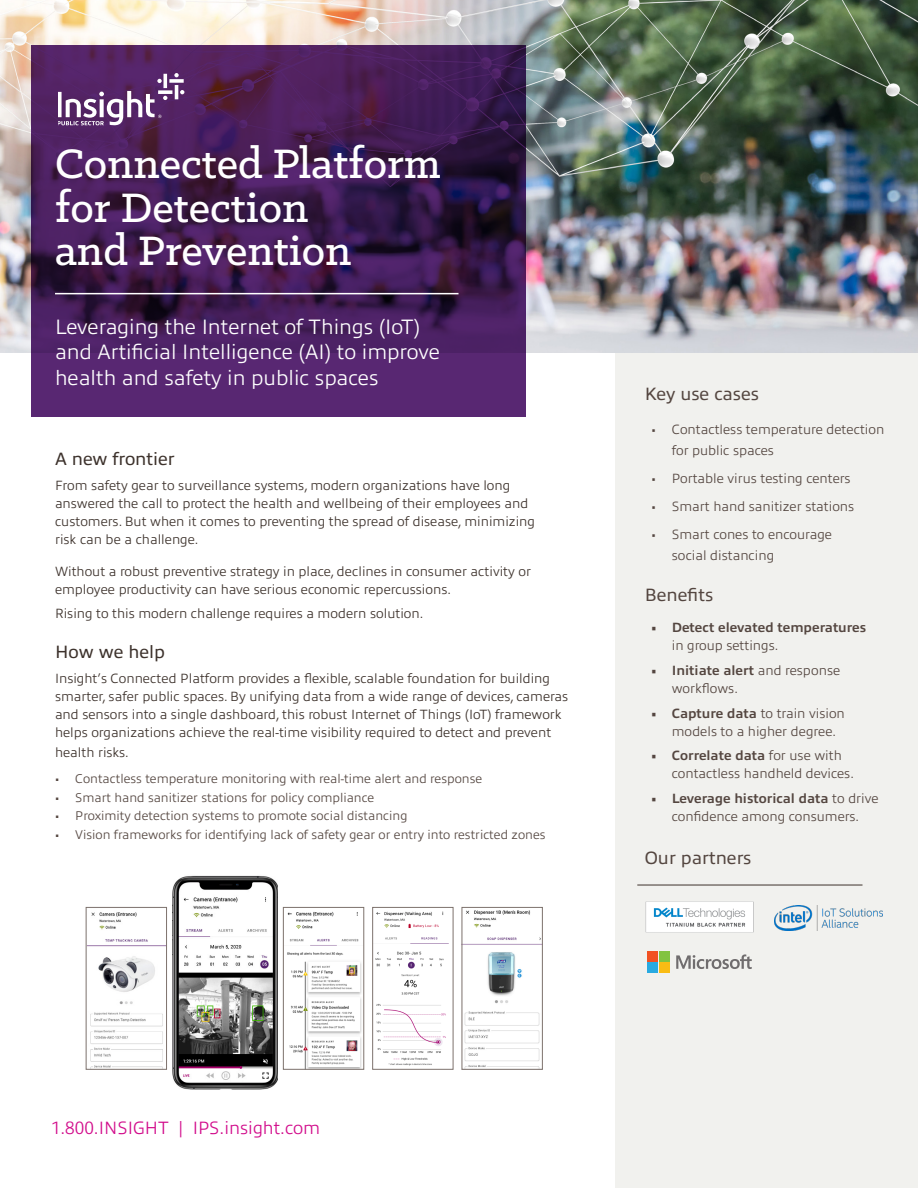
<style>
.page{position:relative;width:918px;height:1188px;background:#fff}
.page>*{position:absolute;margin:0;border:0;box-sizing:border-box;transform-origin:0 0}
.t1{font:500 46.5px/43.5px "Klinic Slab";color:#fff}
.t2{font:300 21px/25.2px "Allumi Pro";color:#fff}
.t3{font:18px "Allumi Std";color:#544640}
.t4{font:300 18px "Allumi Pro";color:#d20e8c}
.t5{font:18px "Allumi Pro";color:#3d322c}
.t6{font:300 13.5px/18px "Allumi Pro";color:#3d322c}
.t7{font:300 13.5px/18px "Allumi Std";color:#544640}
.t8{font:700 13.5px "Allumi Std";color:#544640}
.t9{font:300 12.75px "Allumi Pro";color:#544640}
.s1{font-weight:700}
</style>
<div class="page">
<div style="left:615px;top:352px;width:303px;height:836px;background:#f1f1ee"></div>
<img style="left:0;top:0;width:918px;height:352px">
<hr style="left:637px;top:885px;width:226px;height:1px;background:#3d322c">
<svg style="left:32px;top:45px;width:494px;height:371px;background:#461e59"></svg>
<hr style="left:55px;top:293px;width:404px;height:1px;background:#fff">
<svg style="left:174px;top:73px;width:5px;height:4px"></svg>
<hr style="left:175px;top:85px;width:3px;height:14px;background:#fff">
<svg style="left:163px;top:74px;width:4px;height:14px"></svg>
<svg style="left:157px;top:79px;width:5px;height:4px"></svg>
<svg style="left:169px;top:79px;width:15px;height:4px"></svg>
<svg style="left:180px;top:90px;width:4px;height:4px"></svg>
<svg style="left:158px;top:90px;width:14px;height:4px"></svg>
<svg style="left:58px;top:91px;width:109px;height:34px"></svg>
<svg style="left:676px;top:954px;width:76px;height:15px"></svg>
<div style="left:647px;top:951px;width:11px;height:11px;background:#f15122"></div>
<div style="left:659px;top:951px;width:11px;height:11px;background:#82c340"></div>
<div style="left:647px;top:963px;width:11px;height:10px;background:#29aae1"></div>
<div style="left:659px;top:963px;width:11px;height:10px;background:#f9bc14"></div>
<img style="left:774px;top:906px;width:108px;height:24px">
<img style="left:645px;top:901px;width:109px;height:32px">
<img style="left:173px;top:875px;width:105px;height:215px">
<img style="left:88px;top:912px;width:77px;height:156px">
<div style="left:86px;top:907px;width:81px;height:163px;border:1px solid #7d726d"></div>
<img style="left:287px;top:911px;width:75px;height:157px">
<div style="left:283px;top:907px;width:81px;height:163px;border:1px solid #7d726d"></div>
<img style="left:375px;top:911px;width:74px;height:155px">
<div style="left:372px;top:907px;width:81px;height:163px;border:1px solid #7d726d"></div>
<img style="left:464px;top:910px;width:77px;height:158px">
<div style="left:462px;top:907px;width:81px;height:163px;border:1px solid #7d726d"></div>
<h1 class="t1" style="left:55px;top:141px;width:388px">Connected Platform for Detection<br>and Prevention</h1>
<h2 class="t2" style="left:55px;top:313px;width:387px">Leveraging the Internet of Things (IoT) and Artificial Intelligence (AI) to improve health and safety in public spaces</h2>
<h3 class="t5" style="left:55px;top:445px;width:121px">A new frontier</h3>
<p class="t6" style="left:55px;top:475px;width:482px">From safety gear to surveillance systems, modern organizations have long answered the call to protect the health and wellbeing of their employees and customers. But when it comes to preventing the spread of disease, minimizing risk can be a challenge.</p>
<p class="t6" style="left:55px;top:561px;width:477px">Without a robust preventive strategy in place, declines in consumer activity or employee productivity can have serious economic repercussions.</p>
<p class="t6" style="left:55px;top:604px;width:370px">Rising to this modern challenge requires a modern solution.</p>
<h3 class="t5" style="left:55px;top:639px;width:111px">How we help</h3>
<p class="t6" style="left:55px;top:668px;width:515px">Insight’s Connected Platform provides a flexible, scalable foundation for building smarter, safer public spaces. By unifying data from a wide range of devices, cameras and sensors into a single dashboard, this robust Internet of Things (IoT) framework helps organizations achieve the real-time visibility required to detect and prevent</p>
<p class="t6" style="left:55px;top:743px;width:75px">health risks.</p>
<p class="t9" style="left:55px;top:769px;width:429px">• Contactless temperature monitoring with real-time alert and response</p>
<p class="t9" style="left:55px;top:788px;width:321px">• Smart hand sanitizer stations for policy compliance</p>
<p class="t9" style="left:55px;top:807px;width:354px">• Proximity detection systems to promote social distancing</p>
<p class="t9" style="left:55px;top:825px;width:492px">• Vision frameworks for identifying lack of safety gear or entry into restricted zones</p>
<h3 class="t3" style="left:645px;top:384px;width:116px">Key use cases</h3>
<p class="t7" style="left:672px;top:419px;width:214px;line-height:21px;text-indent:-20px">• Contactless temperature detection for public spaces</p>
<p class="t7" style="left:652px;top:470px;width:201px">• Portable virus testing centers</p>
<p class="t7" style="left:652px;top:497px;width:204px">• Smart hand sanitizer stations</p>
<p class="t7" style="left:672px;top:524px;width:162px;line-height:21px;text-indent:-20px">• Smart cones to encourage social distancing</p>
<h3 class="t3" style="left:645px;top:585px;width:70px">Benefits</h3>
<p class="t8" style="left:652px;top:620px;width:216px">• Detect elevated temperatures</p>
<p class="t7" style="left:672px;top:637px;width:108px">in group settings.</p>
<p class="t7" style="left:672px;top:661px;width:170px;text-indent:-20px"><span class="s1">• Initiate alert</span> and response workflows.</p>
<p class="t7" style="left:672px;top:704px;width:175px;text-indent:-20px"><span class="s1">• Capture data</span> to train vision models to a higher degree.</p>
<p class="t7" style="left:672px;top:747px;width:184px;text-indent:-20px"><span class="s1">• Correlate data</span> for use with contactless handheld devices.</p>
<p class="t7" style="left:652px;top:790px;width:229px;text-align:center"><span class="s1">• Leverage historical data</span> to drive confidence among consumers.</p>
<h3 class="t3" style="left:645px;top:848px;width:108px">Our partners</h3>
<h3 class="t4" style="left:51px;top:1114px;width:271px">1.800.INSIGHT | IPS.insight.com</h3>
</div>
